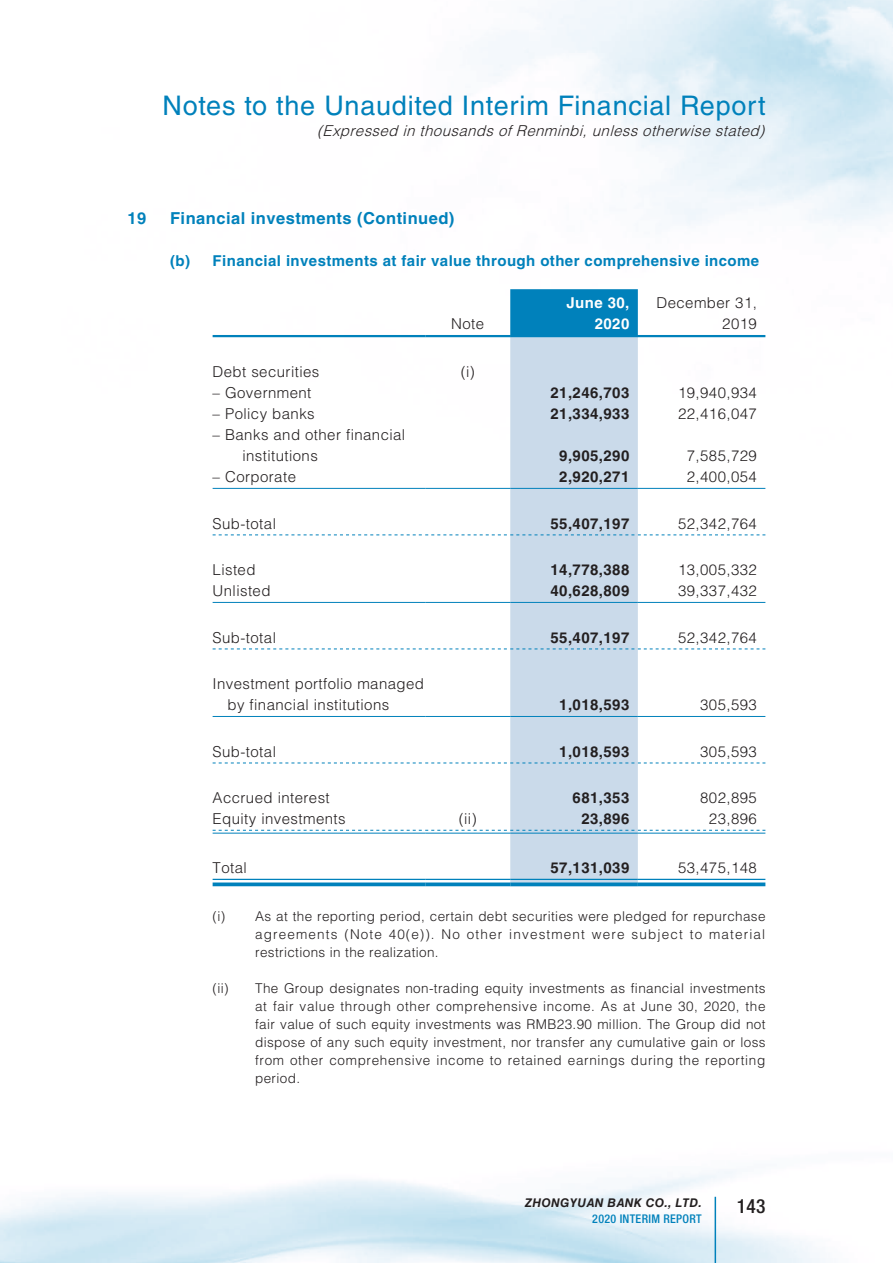
<style>
.page{position:relative;width:893px;height:1263px;background:#fff}
.page>*{position:absolute;margin:0;border:0;box-sizing:border-box;transform-origin:0 0}
.t1{font:27px "Helvetica LT Std";letter-spacing:.03em;color:#0081bb}
.t2{font:500 condensed 19.5px "Helvetica Neue LT Pro";color:#231f20}
.t3{font:700 16.5px "Helvetica LT Std";letter-spacing:.03em;color:#0081bb}
.t4{font:300 15px/21px "Helvetica LT Std";letter-spacing:.03em;color:#231f20}
.t5{font:700 15px "Helvetica LT Std";letter-spacing:.03em;color:#231f20}
.t6{font:700 15px "Helvetica LT Std";letter-spacing:.03em;color:#0081bb}
.t7{font:italic 300 15px "Helvetica LT Std";color:#231f20}
.t8{font:700 15px/21px "Helvetica LT Std";letter-spacing:.03em;color:#fff;text-align:right}
.t9{font:300 13.5px/18px "Helvetica LT Std";letter-spacing:.05em;color:#231f20;text-align:justify}
.t10{font:italic 700 12px "Helvetica LT Std";letter-spacing:.03em;color:#231f20}
.t11{font:500 condensed 12px "Helvetica Neue LT Pro";letter-spacing:.025em;color:#0081bb}
</style>
<div class="page">
<img style="left:0;top:0;width:893px;height:1263px">
<hr style="left:715px;top:1197px;width:1px;height:66px;background:#0081bb">
<div style="left:510px;top:289px;width:128px;height:46px;background:#0081bb"></div>
<div style="left:510px;top:337px;width:128px;height:545px;background:#cadaea"></div>
<hr style="left:213px;top:335px;width:212px;height:2px;background:#0081bb">
<hr style="left:425px;top:335px;width:85px;height:2px;background:#0081bb">
<hr style="left:510px;top:335px;width:128px;height:2px;background:#0081bb">
<hr style="left:638px;top:335px;width:127px;height:2px;background:#0081bb">
<hr style="left:213px;top:488px;width:212px;height:1px;background:#0081bb">
<hr style="left:425px;top:488px;width:85px;height:1px;background:#0081bb">
<hr style="left:510px;top:488px;width:128px;height:1px;background:#0081bb">
<hr style="left:638px;top:488px;width:127px;height:1px;background:#0081bb">
<svg style="left:213px;top:534px;width:552px;height:1px"></svg>
<hr style="left:213px;top:602px;width:212px;height:1px;background:#0081bb">
<hr style="left:425px;top:602px;width:85px;height:1px;background:#0081bb">
<hr style="left:510px;top:602px;width:128px;height:1px;background:#0081bb">
<hr style="left:638px;top:602px;width:127px;height:1px;background:#0081bb">
<svg style="left:213px;top:648px;width:552px;height:1px"></svg>
<hr style="left:213px;top:716px;width:212px;height:1px;background:#0081bb">
<hr style="left:425px;top:716px;width:85px;height:1px;background:#0081bb">
<hr style="left:510px;top:716px;width:128px;height:1px;background:#0081bb">
<hr style="left:638px;top:716px;width:127px;height:1px;background:#0081bb">
<svg style="left:213px;top:763px;width:552px;height:1px"></svg>
<hr style="left:213px;top:833px;width:212px;height:1px;background:#0081bb">
<hr style="left:425px;top:833px;width:85px;height:1px;background:#0081bb">
<hr style="left:510px;top:833px;width:128px;height:1px;background:#0081bb">
<svg style="left:213px;top:830px;width:552px;height:1px"></svg>
<hr style="left:638px;top:833px;width:127px;height:1px;background:#0081bb">
<hr style="left:213px;top:879px;width:212px;height:1px;background:#0081bb">
<svg style="left:213px;top:882px;width:212px;height:4px"></svg>
<hr style="left:425px;top:879px;width:85px;height:1px;background:#0081bb">
<svg style="left:425px;top:882px;width:85px;height:4px"></svg>
<hr style="left:510px;top:879px;width:128px;height:1px;background:#0081bb">
<svg style="left:510px;top:882px;width:128px;height:4px"></svg>
<hr style="left:638px;top:879px;width:127px;height:1px;background:#0081bb">
<svg style="left:638px;top:882px;width:127px;height:4px"></svg>
<h1 class="t1" style="left:162px;top:89px;width:605px">Notes to the Unaudited Interim Financial Report</h1>
<p class="t7" style="left:317px;top:121px;width:453px">(Expressed in thousandsofRenminbi,unlessotherwise stated)</p>
<p class="t3" style="left:128px;top:208px;width:20px">19</p>
<p class="t3" style="left:170px;top:208px;width:286px">Financial investments (Continued)</p>
<p class="t6" style="left:170px;top:252px;width:591px">(b) Financial investments at fair value through other comprehensive income</p>
<p class="t4" style="left:451px;top:313px;width:34px">Note</p>
<p class="t8" style="left:566px;top:292px;width:64px">June 30,<br>2020</p>
<p class="t4" style="left:656px;top:292px;width:102px;text-align:right">December 31,<br>2019</p>
<p class="t4" style="left:213px;top:361px;width:108px">Debt securities</p>
<p class="t4" style="left:461px;top:361px;width:16px">(i)</p>
<p class="t4" style="left:213px;top:382px;width:100px">– Government</p>
<p class="t5" style="left:550px;top:384px;width:80px">21,246,703</p>
<p class="t4" style="left:678px;top:382px;width:80px">19,940,934</p>
<p class="t4" style="left:213px;top:403px;width:104px">– Policy banks</p>
<p class="t5" style="left:550px;top:405px;width:80px">21,334,933</p>
<p class="t4" style="left:678px;top:403px;width:80px">22,416,047</p>
<p class="t4" style="left:242px;top:424px;width:164px;text-indent:-30px">– Banks and other financial institutions</p>
<p class="t5" style="left:559px;top:447px;width:72px">9,905,290</p>
<p class="t4" style="left:687px;top:445px;width:72px">7,585,729</p>
<p class="t4" style="left:213px;top:466px;width:85px">– Corporate</p>
<p class="t5" style="left:559px;top:468px;width:72px">2,920,271</p>
<p class="t4" style="left:687px;top:466px;width:72px">2,400,054</p>
<p class="t4" style="left:213px;top:513px;width:65px">Sub-total</p>
<p class="t5" style="left:550px;top:514px;width:80px">55,407,197</p>
<p class="t4" style="left:678px;top:513px;width:80px">52,342,764</p>
<p class="t4" style="left:213px;top:559px;width:44px">Listed</p>
<p class="t5" style="left:550px;top:561px;width:80px">14,778,388</p>
<p class="t4" style="left:678px;top:559px;width:80px">13,005,332</p>
<p class="t4" style="left:213px;top:580px;width:59px">Unlisted</p>
<p class="t5" style="left:550px;top:582px;width:80px">40,628,809</p>
<p class="t4" style="left:678px;top:580px;width:80px">39,337,432</p>
<p class="t4" style="left:213px;top:627px;width:65px">Sub-total</p>
<p class="t5" style="left:550px;top:628px;width:80px">55,407,197</p>
<p class="t4" style="left:678px;top:627px;width:80px">52,342,764</p>
<p class="t4" style="left:227px;top:673px;width:198px;text-indent:-15px">Investment portfolio managed by financial institutions</p>
<p class="t5" style="left:559px;top:696px;width:72px">1,018,593</p>
<p class="t4" style="left:700px;top:694px;width:58px">305,593</p>
<p class="t4" style="left:213px;top:741px;width:65px">Sub-total</p>
<p class="t5" style="left:559px;top:742px;width:72px">1,018,593</p>
<p class="t4" style="left:700px;top:741px;width:58px">305,593</p>
<p class="t4" style="left:213px;top:787px;width:119px">Accrued interest</p>
<p class="t5" style="left:573px;top:789px;width:58px">681,353</p>
<p class="t4" style="left:700px;top:787px;width:58px">802,895</p>
<p class="t4" style="left:213px;top:808px;width:135px">Equity investments</p>
<p class="t4" style="left:459px;top:808px;width:19px">(ii)</p>
<p class="t5" style="left:581px;top:810px;width:49px">23,896</p>
<p class="t4" style="left:709px;top:808px;width:49px">23,896</p>
<p class="t4" style="left:213px;top:857px;width:36px">Total</p>
<p class="t5" style="left:550px;top:858px;width:80px">57,131,039</p>
<p class="t4" style="left:678px;top:857px;width:80px">53,475,148</p>
<p class="t9" style="left:255px;top:907px;width:512px;text-indent:-43px">(i) As at the reporting period, certain debt securities were pledged for repurchase agreements (Note 40(e)). No other investment were subject to material restrictions in the realization.</p>
<p class="t9" style="left:213px;top:979px;width:18px">(ii)</p>
<p class="t9" style="left:255px;top:979px;width:512px">The Group designates non-trading equity investments as financial investments at fair value through other comprehensive income. As at June 30, 2020, the fair value of such equity investments was RMB23.90 million. The Group did not dispose of any such equity investment, nor transfer any cumulative gain or loss from other comprehensive income to retained earnings during the reporting period.</p>
<p class="t10" style="left:525px;top:1195px;width:179px">ZHONGYUAN BANK CO., LTD.</p>
<p class="t11" style="left:592px;top:1212px;width:111px">2020 INTERIM REPORT</p>
<h2 class="t2" style="left:737px;top:1194px;width:30px">143</h2>
</div>
